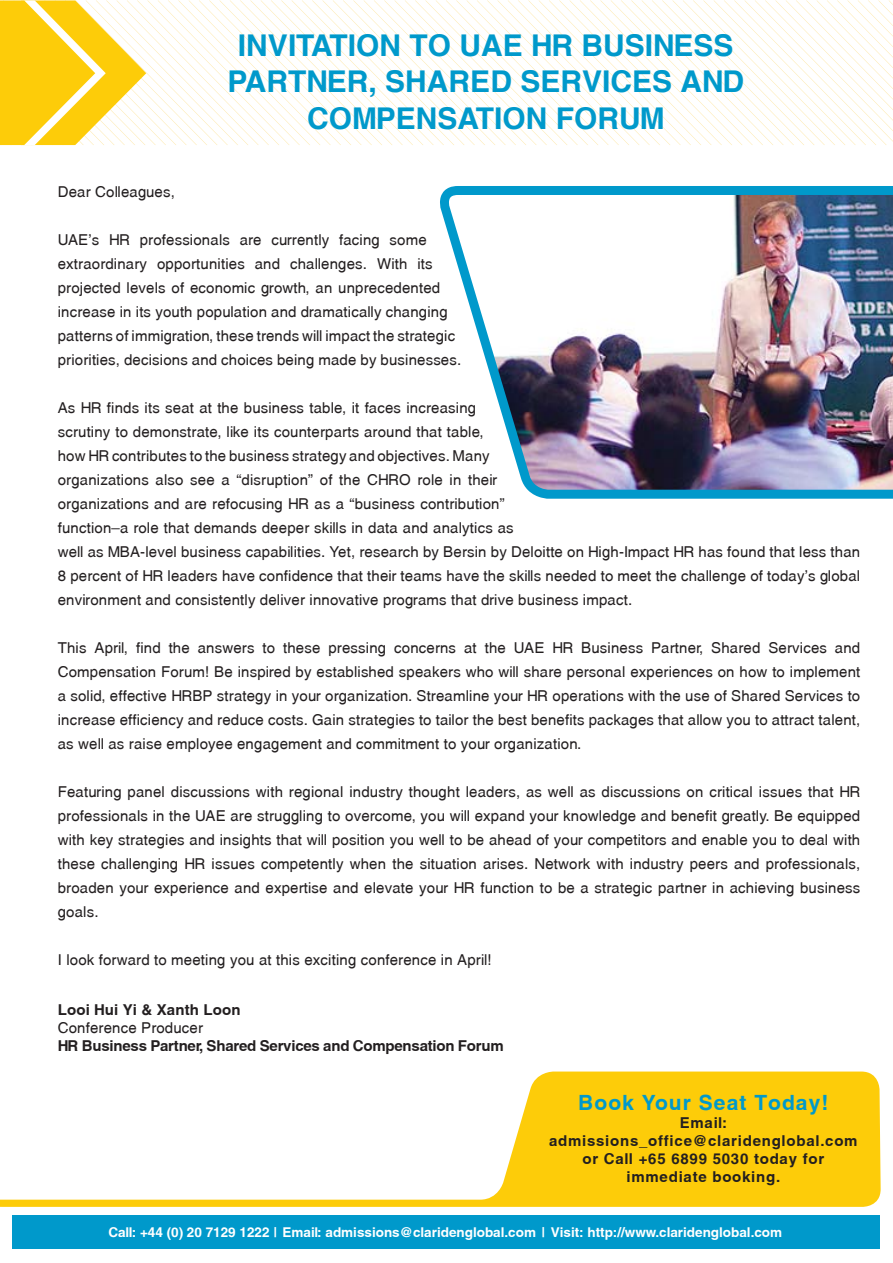
<style>
.page{position:relative;width:893px;height:1263px;background:#fff}
.page>*{position:absolute;margin:0;border:0;box-sizing:border-box;transform-origin:0 0}
.t1{font:700 30px/36px "Swansea";color:#0099cb;text-align:center}
.t2{font:700 21px "Swansea";letter-spacing:.05em;color:#0099cb}
.t3{font:15px/24px "Swansea";letter-spacing:.01em;color:#231f20}
.t4{font:700 15px/18px "Swansea";letter-spacing:.05em;color:#231f20;text-align:center}
.t5{font:700 15px "Swansea";letter-spacing:-.015em;color:#231f20}
.t6{font:700 15px "Swansea";letter-spacing:.01em;color:#231f20}
.t7{font:700 13.5px "Swansea";color:#fff}
</style>
<div class="page">
<img style="left:440px;top:186px;width:453px;height:313px">
<svg style="left:0;top:0;width:893px;height:145px"></svg>
<div style="left:13px;top:1215px;width:867px;height:34px;background:#0099cb"></div>
<svg style="left:0;top:1071px;width:881px;height:136px"></svg>
<h1 class="t1" style="left:227px;top:31px;width:518px">INVITATION TO UAE HR BUSINESS<br>PARTNER, SHARED SERVICES AND<br>COMPENSATION FORUM</h1>
<p class="t3" style="left:58px;top:181px;width:119px">Dear Colleagues,</p>
<p class="t3" style="left:58px;top:229px;width:405px">UAE’s HR professionals are currently facing some extraordinary opportunities and challenges. With its projected levels of economic growth, an unprecedented increase in its youth population and dramatically changing patterns of immigration, these trends will impact the strategic priorities, decisions and choices being made by businesses.</p>
<p class="t3" style="left:58px;top:397px;width:804px">As HR finds its seat at the business table, it faces increasing<br>scrutiny to demonstrate, like its counterparts around that table,<br>how HR contributes to the business strategy and objectives. Many<br>organizations also see a “disruption” of the CHRO role in their<br>organizations and are refocusing HR as a “business contribution”<br>function—a role that demands deeper skills in data and analytics as<br>well as MBA-level business capabilities. Yet, research by Bersin by Deloitte on High-Impact HR has found that less than 8 percent of HR leaders have confidence that their teams have the skills needed to meet the challenge of today’s global environment and consistently deliver innovative programs that drive business impact.</p>
<p class="t3" style="left:58px;top:637px;width:804px;text-align:justify">This April, find the answers to these pressing concerns at the UAE HR Business Partner, Shared Services and Compensation Forum! Be inspired by established speakers who will share personal experiences on how to implement a solid, effective HRBP strategy in your organization. Streamline your HR operations with the use of Shared Services to increase efficiency and reduce costs. Gain strategies to tailor the best benefits packages that allow you to attract talent, as well as raise employee engagement and commitment to your organization.</p>
<p class="t3" style="left:58px;top:781px;width:804px;text-align:justify">Featuring panel discussions with regional industry thought leaders, as well as discussions on critical issues that HR professionals in the UAE are struggling to overcome, you will expand your knowledge and benefit greatly. Be equipped with key strategies and insights that will position you well to be ahead of your competitors and enable you to deal with these challenging HR issues competently when the situation arises. Network with industry peers and professionals, broaden your experience and expertise and elevate your HR function to be a strategic partner in achieving business goals.</p>
<p class="t3" style="left:58px;top:949px;width:435px">I look forward to meeting you at this exciting conference in April!</p>
<p class="t6" style="left:58px;top:1004px;width:184px">Looi Hui Yi &amp; Xanth Loon</p>
<p class="t3" style="left:58px;top:1017px;width:147px">Conference Producer</p>
<p class="t5" style="left:58px;top:1040px;width:447px">HR Business Partner, Shared Services and Compensation Forum</p>
<h2 class="t2" style="left:578px;top:1095px;width:252px">Book Your Seat Today!</h2>
<p class="t4" style="left:549px;top:1115px;width:310px">Email: admissions_office@claridenglobal.com or Call +65 6899 5030 today for immediate booking.</p>
<p class="t7" style="left:108px;top:1227px;width:675px">Call: +44 (0) 20 7129 1222 | Email: admissions@claridenglobal.com | Visit: http://www.claridenglobal.com</p>
</div>
